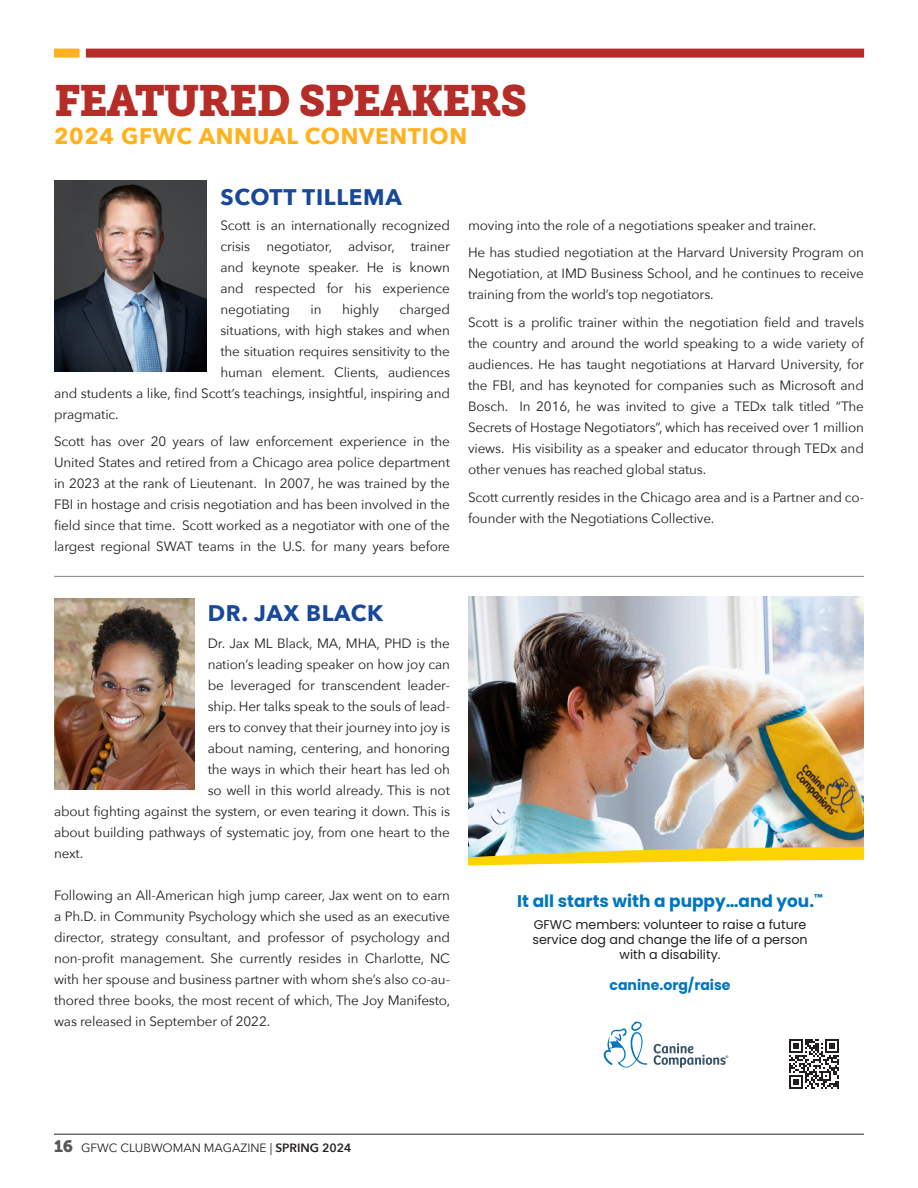
<style>
.page{position:relative;width:918px;height:1188px;background:#fff}
.page>*{position:absolute;margin:0;border:0;box-sizing:border-box;transform-origin:0 0}
.t1{font:43.5px "Museo Slab 900";letter-spacing:-.03em;color:#b62d28}
.t2{font:700 22.5px "Avenir Next";letter-spacing:.03em;color:#ffb21e}
.t3{font:700 22.5px "Avenir Next";letter-spacing:.03em;color:#174899}
.t4{font:700 16.95px "Poppins";color:#0076be}
.t5{font:700 14.1px "Poppins";color:#0076be}
.t6{font:13.5px/21px "Avenir Next";letter-spacing:-.01em;color:#231f20;text-align:justify}
.t7{font:12.75px/15.1px "Poppins";color:#231f20;text-align:center}
.t8{font:12px "Avenir Next";color:#231f20}
.s1{font-family:"Museo Slab 900";font-size:16.5px;color:#57585a}
.s2{font-weight:600}
</style>
<div class="page">
<hr style="left:54px;top:1134px;width:810px;height:1px;background:#231f20">
<img style="left:54px;top:180px;width:153px;height:191px">
<img style="left:54px;top:598px;width:140px;height:192px">
<div style="left:86px;top:49px;width:778px;height:9px;background:#b62d28"></div>
<div style="left:54px;top:49px;width:26px;height:9px;background:#ffb21e"></div>
<hr style="left:54px;top:576px;width:810px;height:1px;background:#808285">
<svg style="left:654px;top:1043px;width:74px;height:25px"></svg>
<svg style="left:604px;top:1022px;width:43px;height:46px"></svg>
<img style="left:468px;top:597px;width:396px;height:250px">
<svg style="left:468px;top:847px;width:396px;height:19px"></svg>
<svg style="left:789px;top:1039px;width:50px;height:50px"></svg>
<p class="t1" style="left:54px;top:75px;width:475px">FEATURED SPEAKERS</p>
<p class="t2" style="left:54px;top:116px;width:415px">2024 GFWC ANNUAL CONVENTION</p>
<p class="t3" style="left:220px;top:178px;width:183px">SCOTT TILLEMA</p>
<p class="t6" style="left:220px;top:214px;width:231px">Scott is an internationally recognized crisis negotiator, advisor, trainer and keynote speaker. He is known and respected for his experience negotiating</p>
<p class="t6" style="left:311px;top:298px;width:13px">in</p>
<p class="t6" style="left:342px;top:298px;width:38px">highly</p>
<p class="t6" style="left:400px;top:298px;width:52px">charged</p>
<p class="t6" style="left:220px;top:319px;width:231px">situations, with high stakes and when</p>
<p class="t6" style="left:220px;top:340px;width:231px">the situation requires sensitivity to the</p>
<p class="t6" style="left:220px;top:361px;width:231px">human element. Clients, audiences</p>
<p class="t6" style="left:54px;top:382px;width:398px">and students a like, find Scott’s teachings, insightful, inspiring and</p>
<p class="t6" style="left:54px;top:403px;width:66px">pragmatic.</p>
<p class="t6" style="left:54px;top:430px;width:398px">Scott has over 20 years of law enforcement experience in the United States and retired from a Chicago area police department in 2023 at the rank of Lieutenant. In 2007, he was trained by the FBI in hostage and crisis negotiation and has been involved in the field since that time. Scott worked as a negotiator with one of the largest regional SWAT teams in the U.S. for many years before</p>
<p class="t6" style="left:468px;top:214px;width:350px">moving into the role of a negotiations speaker and trainer.</p>
<p class="t6" style="left:468px;top:241px;width:398px">He has studied negotiation at the Harvard University Program on Negotiation, at IMD Business School, and he continues to receive training from the world’s top negotiators.</p>
<p class="t6" style="left:468px;top:311px;width:398px">Scott is a prolific trainer within the negotiation field and travels the country and around the world speaking to a wide variety of audiences. He has taught negotiations at Harvard University, for the FBI, and has keynoted for companies such as Microsoft and Bosch. In 2016, he was invited to give a TEDx talk titled “The Secrets of Hostage Negotiators”, which has received over 1 million views. His visibility as a speaker and educator through TEDx and other venues has reached global status.</p>
<p class="t6" style="left:468px;top:486px;width:398px">Scott currently resides in the Chicago area and is a Partner and co&shy;founder with the Negotiations Collective.</p>
<p class="t3" style="left:208px;top:594px;width:177px">DR. JAX BLACK</p>
<p class="t6" style="left:208px;top:632px;width:244px">Dr. Jax ML Black, MA, MHA, PHD is the</p>
<p class="t6" style="left:208px;top:653px;width:244px">nation’s leading speaker on how joy can</p>
<p class="t6" style="left:208px;top:674px;width:244px">be leveraged for transcendent leader-</p>
<p class="t6" style="left:208px;top:695px;width:244px">ship. Her talks speak to the souls of lead-</p>
<p class="t6" style="left:208px;top:716px;width:244px">ers to convey that their journey into joy is</p>
<p class="t6" style="left:208px;top:737px;width:244px">about naming, centering, and honoring</p>
<p class="t6" style="left:208px;top:758px;width:244px">the ways in which their heart has led oh</p>
<p class="t6" style="left:208px;top:779px;width:244px">so well in this world already. This is not</p>
<p class="t6" style="left:54px;top:800px;width:398px">about fighting against the system, or even tearing it down. This is</p>
<p class="t6" style="left:54px;top:821px;width:398px">about building pathways of systematic joy, from one heart to the</p>
<p class="t6" style="left:54px;top:842px;width:31px">next.</p>
<p class="t6" style="left:54px;top:884px;width:398px">Following an All-American high jump career, Jax went on to earn a Ph.D. in Community Psychology which she used as an executive director, strategy consultant, and professor of psychology and non-profit management. She currently resides in Charlotte, NC with her spouse and business partner with whom she’s also co-au&shy;thored three books, the most recent of which, The Joy Manifesto, was released in September of 2022.</p>
<p class="t4" style="left:517px;top:891px;width:307px">It all starts with a puppy…and you.<sup>™</sup></p>
<p class="t7" style="left:532px;top:917px;width:277px">GFWC members: volunteer to raise a future service dog and change the life of a person with a disability.</p>
<p class="t5" style="left:609px;top:977px;width:123px">canine.org/raise</p>
<p class="t8" style="left:54px;top:1137px;width:299px"><span class="s1">16</span> GFWC CLUBWOMAN MAGAZINE | <span class="s2">SPRING 2024</span></p>
</div>
